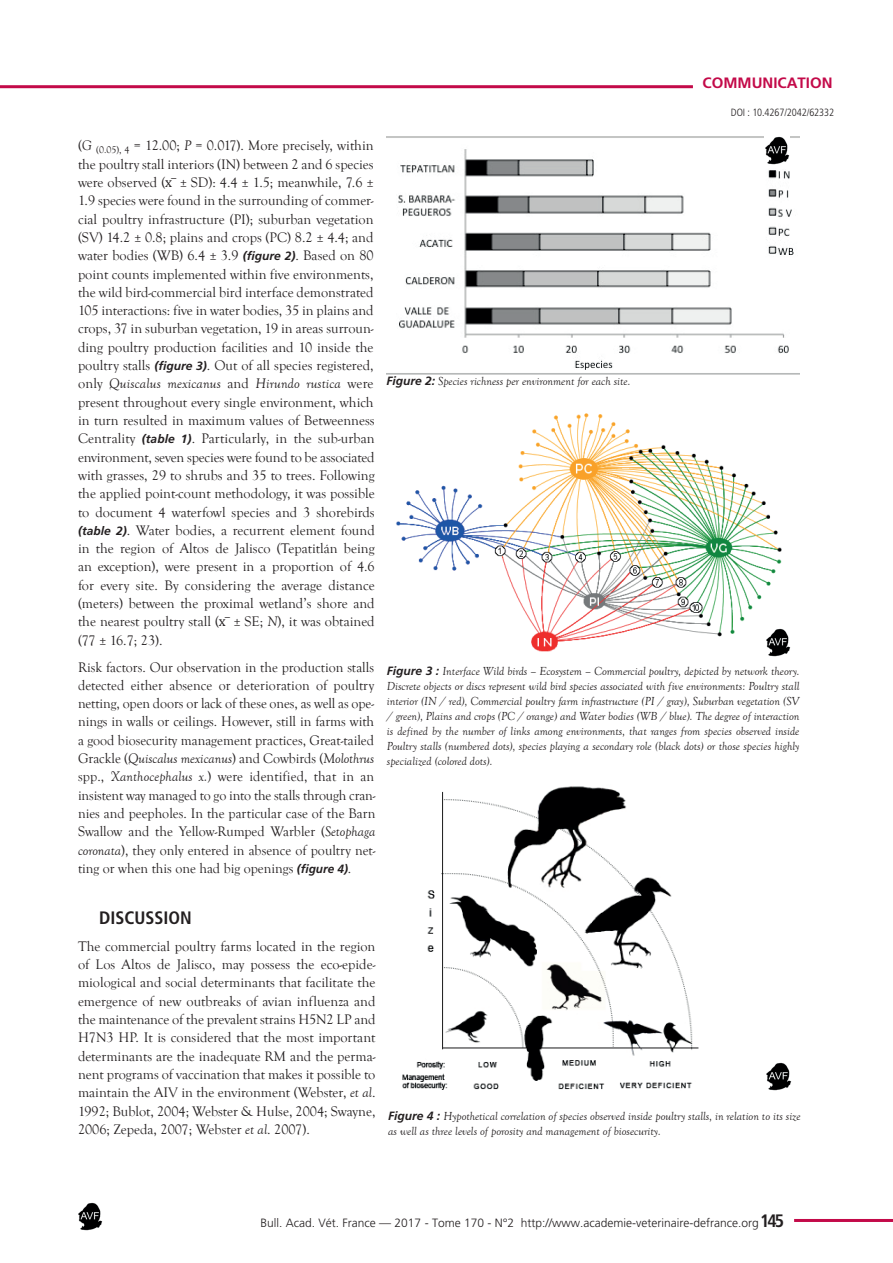
<style>
.page{position:relative;width:893px;height:1263px;background:#fff}
.page>*{position:absolute;margin:0;border:0;box-sizing:border-box;transform-origin:0 0}
.t1{font:700 condensed 18px "Frutiger";color:#231f20}
.t2{font:700 15px "Frutiger";color:#c30a49}
.t3{font:14.25px/18.3px "Goudy Old Style T";color:#231f20;text-align:justify}
.t4{font:italic 12px/15px "Goudy Old Style T";color:#231f20;text-align:justify}
.t5{font:300 12px "Frutiger";color:#231f20}
.t6{font:300 condensed 10.5px "Frutiger";letter-spacing:-.01em;color:#231f20}
.s1{font-style:italic}
.s2{font-family:"Cambria Math"}
.s3{font-family:"Frutiger";font-weight:700;font-style:italic;font-size:12px}
.s4{font-family:"Frutiger";font-weight:700}
</style>
<div class="page">
<img style="left:396px;top:413px;width:395px;height:244px">
<img style="left:402px;top:786px;width:297px;height:304px">
<img style="left:386px;top:137px;width:413px;height:237px">
<hr style="left:794px;top:1219px;width:99px;height:3px;background:#c30a49">
<hr style="left:0;top:85px;width:693px;height:3px;background:#c30a49">
<img style="left:78px;top:1203px;width:25px;height:28px">
<img style="left:765px;top:628px;width:25px;height:28px">
<img style="left:766px;top:1063px;width:25px;height:28px">
<img style="left:764px;top:136px;width:25px;height:28px">
<p class="t2" style="left:703px;top:74px;width:131px">COMMUNICATION</p>
<p class="t3" style="left:78px;top:137px;width:298px">(<span class="s1">G</span> <sub>(0.05),</sub> <sub>4</sub> = 12.00; <span class="s1">P</span> = 0.017). More precisely, within the poultry stall interiors (IN) between 2 and 6 species were observed (<span class="s2">x ̅</span>± SD): 4.4 ± 1.5; meanwhile, 7.6 ± 1.9 species were found in the surrounding of commer&shy;cial poultry infrastructure (PI); suburban vegetation (SV) 14.2 ± 0.8; plains and crops (PC) 8.2 ± 4.4; and water bodies (WB) 6.4 ± 3.9 <span class="s3">(figure 2)</span>. Based on 80 point counts implemented within five environments, the wild bird-commercial bird interface demonstrated 105 interactions: five in water bodies, 35 in plains and crops, 37 in suburban vegetation, 19 in areas surroun&shy;ding poultry production facilities and 10 inside the poultry stalls <span class="s3">(figure 3)</span>. Out of all species registered, only <span class="s1">Quiscalus mexicanus</span> and <span class="s1">Hirundo rustica</span> were present throughout every single environment, which in turn resulted in maximum values of Betweenness Centrality <span class="s3">(table 1)</span>. Particularly, in the sub-urban environment, seven species were found to be associated with grasses, 29 to shrubs and 35 to trees. Following the applied point-count methodology, it was possible to document 4 waterfowl species and 3 shorebirds <span class="s3">(table 2)</span>. Water bodies, a recurrent element found in the region of Altos de Jalisco (Tepatitlán being an exception), were present in a proportion of 4.6 for every site. By considering the average distance (meters) between the proximal wetland’s shore and the nearest poultry stall (<span class="s2">x ̅</span>± SE; <span class="s1">N</span>), it was obtained (77 ± 16.7; 23).</p>
<p class="t3" style="left:78px;top:658px;width:299px">Risk factors. Our observation in the production stalls detected either absence or deterioration of poultry netting, open doors or lack of these ones, as well as ope&shy;nings in walls or ceilings. However, still in farms with a good biosecurity management practices, Great-tailed Grackle (<span class="s1">Quiscalus mexicanus</span>) and Cowbirds (<span class="s1">Molothrus </span>spp., <span class="s1">Xanthocephalus x.</span>) were identified, that in an insistent way managed to go into the stalls through cran&shy;nies and peepholes. In the particular case of the Barn Swallow and the Yellow-Rumped Warbler (<span class="s1">Setophaga coronata</span>), they only entered in absence of poultry net&shy;ting or when this one had big openings <span class="s3">(figure 4)</span>.</p>
<p class="t1" style="left:99px;top:907px;width:94px">DISCUSSION</p>
<p class="t3" style="left:78px;top:937px;width:299px">The commercial poultry farms located in the region of Los Altos de Jalisco, may possess the eco-epide&shy;miological and social determinants that facilitate the emergence of new outbreaks of avian influenza and the maintenance of the prevalent strains H5N2 LP and H7N3 HP. It is considered that the most important determinants are the inadequate RM and the perma&shy;nent programs of vaccination that makes it possible to maintain the AIV in the environment (Webster, <span class="s1">et al</span>.<br>1992; Bublot, 2004; Webster &amp; Hulse, 2004; Swayne, 2006; Zepeda, 2007; Webster <span class="s1">et al</span>. 2007).</p>
<p class="t6" style="left:731px;top:107px;width:105px">DOI : 10.4267/2042/62332</p>
<p class="t4" style="left:386px;top:374px;width:246px"><span class="s4">Figure 2:</span> Species richness per environment for each site.</p>
<p class="t4" style="left:387px;top:663px;width:414px"><span class="s4">Figure 3 :</span> Interface Wild birds – Ecosystem – Commercial poultry, depicted by network theory.<br>Discrete objects or discs represent wild bird species associated with five environments: Poultry stall interior (IN / red), Commercial poultry farm infrastructure (PI / gray), Suburban vegetation (SV / green), Plains and crops (PC / orange) and Water bodies (WB / blue). The degree of interaction is defined by the number of links among environments, that ranges from species observed inside Poultry stalls (numbered dots), species playing a secondary role (black dots) or those species highly specialized (colored dots).</p>
<p class="t4" style="left:388px;top:1108px;width:414px"><span class="s4">Figure 4 :</span> Hypothetical correlation of species observed inside poultry stalls, in relation to its size as well as three levels of porosity and management of biosecurity.</p>
<p class="t1" style="left:760px;top:1210px;width:25px">145</p>
<p class="t5" style="left:261px;top:1216px;width:500px">Bull. Acad. Vét. France — 2017 - Tome 170 - N°2 http://www.academie-veterinaire-defrance.org</p>
</div>
